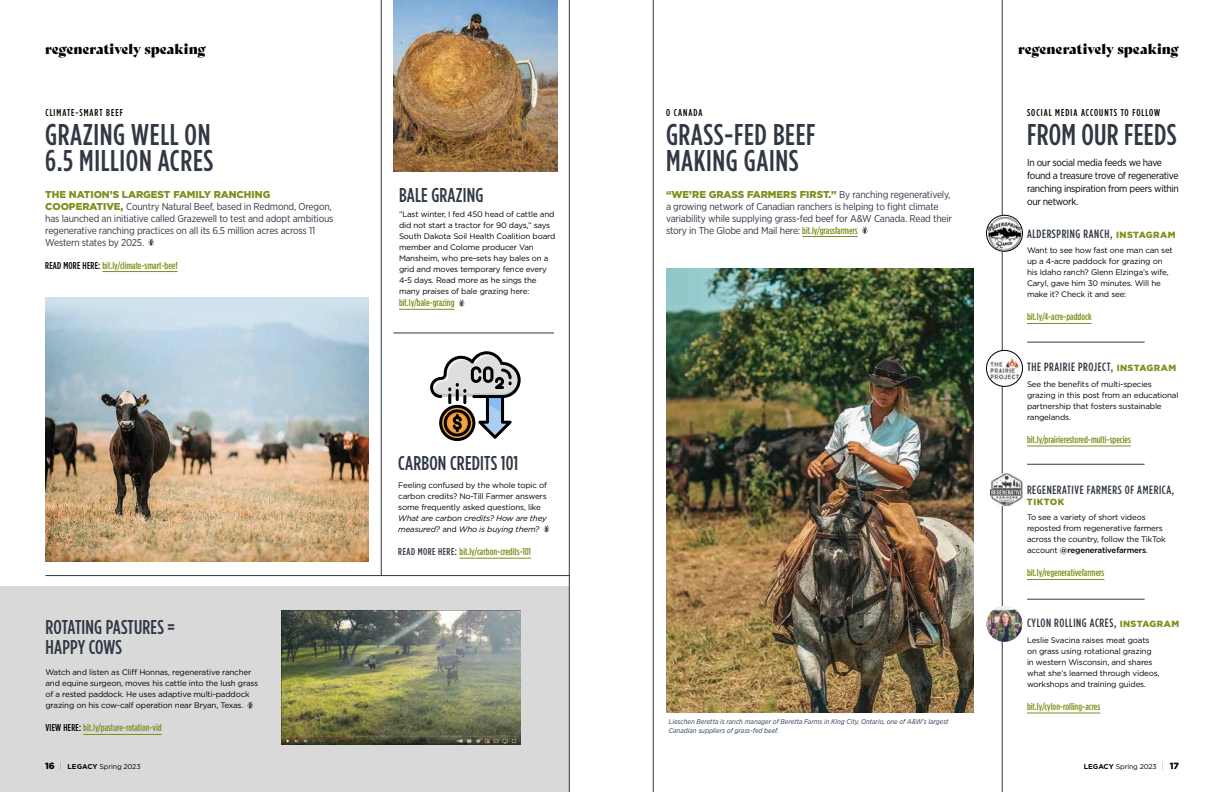
<style>
.page{position:relative;width:1224px;height:792px;background:#fff}
.page>*{position:absolute;margin:0;border:0;box-sizing:border-box;transform-origin:0 0}
.t1{font:500 30px/26px "Gotham Condensed";letter-spacing:.02em;color:#303843}
.t2{font:500 20px/20px "Gotham Condensed";letter-spacing:.01em;color:#303843}
.t3{font:14px "Bely Display";color:#000}
.t4{font:500 12px "Gotham Condensed";letter-spacing:.05em;color:#303843}
.t5{font:10px/12px "Gotham Narrow";letter-spacing:-.02em;color:#303843}
.t6{font:500 10px "Gotham Condensed";color:#7c901c}
.t7{font:10px/13px "Gotham Narrow";letter-spacing:-.03em;color:#000}
.t8{font:900 10px "Gotham";color:#7c901c}
.t9{font:500 10px "Gotham Condensed";letter-spacing:.1em;color:#000}
.t10{font:900 9px "Gotham";letter-spacing:.05em;color:#7c901c}
.t11{font:8px/11px "Gotham";letter-spacing:-.02em;color:#000}
.t12{font:italic 8px/11px "Gotham";letter-spacing:-.02em;color:#000}
.t13{font:italic 7px/9px "Gotham Narrow";color:#2f3f55}
.t14{font:7px "Gotham";letter-spacing:-.02em;color:#000}
.s1{font-family:"Gotham";font-weight:900;color:#7c901c}
.s2{color:#000}
.s3{font-family:"Gotham Narrow";font-weight:400;color:#303843}
.s4{font-family:"Gotham Condensed";font-weight:500;color:#7c901c}
.s5{font-weight:900;font-size:9px}
.s6{font-weight:100;font-size:9px}
.s7{font-weight:700}
.s8{font-style:normal}
.s9{color:#303843}
.s10{font-family:"Gotham";font-weight:900;font-size:9px;color:#7c901c}
.s11{font-weight:500}
</style>
<div class="page">
<hr style="left:653px;top:0;width:1px;height:792px;background:#303843">
<hr style="left:1002px;top:0;width:1px;height:792px;background:#303843">
<hr style="left:46px;top:575px;width:524px;height:1px;background:#303843">
<hr style="left:1027px;top:464px;width:118px;height:1px;background:#303843">
<hr style="left:1027px;top:342px;width:118px;height:1px;background:#303843">
<hr style="left:1027px;top:599px;width:118px;height:1px;background:#303843">
<div style="left:0;top:586px;width:569px;height:206px;background:#d9d9da"></div>
<hr style="left:569px;top:0;width:1px;height:792px;background:#303843">
<hr style="left:381px;top:0;width:1px;height:575px;background:#303843">
<hr style="left:83px;top:734px;width:79px;height:1px;background:#7c901c">
<svg style="left:248px;top:702px;width:5px;height:6px"></svg>
<hr style="left:399px;top:309px;width:56px;height:1px;background:#7c901c">
<svg style="left:459px;top:299px;width:5px;height:7px"></svg>
<img style="left:281px;top:611px;width:239px;height:134px">
<svg style="left:430px;top:351px;width:91px;height:90px"></svg>
<hr style="left:393px;top:333px;width:161px;height:1px;background:#303843">
<img style="left:666px;top:269px;width:307px;height:443px">
<hr style="left:1027px;top:323px;width:64px;height:1px;background:#7c901c">
<hr style="left:1027px;top:446px;width:104px;height:1px;background:#7c901c">
<hr style="left:1027px;top:579px;width:77px;height:1px;background:#7c901c">
<hr style="left:1027px;top:713px;width:73px;height:1px;background:#7c901c">
<img style="left:986px;top:606px;width:36px;height:36px;border-radius:18px">
<img style="left:986px;top:350px;width:36px;height:36px;border-radius:18px">
<div style="left:986px;top:350px;width:37px;height:37px;border:1px solid #000;border-radius:50%"></div>
<img style="left:986px;top:215px;width:36px;height:36px;border-radius:18px">
<div style="left:986px;top:215px;width:37px;height:36px;border:1px solid #000;border-radius:50%"></div>
<img style="left:990px;top:473px;width:32px;height:33px">
<img style="left:45px;top:297px;width:324px;height:264px">
<hr style="left:102px;top:271px;width:76px;height:1px;background:#7c901c">
<svg style="left:148px;top:239px;width:6px;height:7px"></svg>
<hr style="left:802px;top:236px;width:56px;height:1px;background:#7c901c">
<svg style="left:862px;top:227px;width:6px;height:7px"></svg>
<hr style="left:460px;top:558px;width:71px;height:1px;background:#7c901c">
<svg style="left:544px;top:525px;width:5px;height:7px"></svg>
<img style="left:393px;top:0;width:165px;height:171px">
<h3 class="t3" style="left:45px;top:38px;width:162px">regeneratively speaking</h3>
<p class="t9" style="left:45px;top:107px;width:79px">CLIMATE-SMART BEEF</p>
<p class="t9" style="left:666px;top:107px;width:38px">O CANADA</p>
<h1 class="t1" style="left:45px;top:122px;width:170px">GRAZING WELL ON<br>6.5 MILLION ACRES</h1>
<h1 class="t1" style="left:666px;top:122px;width:151px">GRASS-FED BEEF<br>MAKING GAINS</h1>
<p class="t8" style="left:45px;top:187px;width:227px">THE NATION’S LARGEST FAMILY RANCHING</p>
<p class="t5" style="left:45px;top:200px;width:290px"><span class="s1">COOPERATIVE,</span> Country Natural Beef, based in Redmond, Oregon, has launched an initiative called Grazewell to test and adopt ambitious regenerative ranching practices on all its 6.5 million acres across 11<br>Western states by 2025.</p>
<p class="t6" style="left:45px;top:259px;width:134px"><span class="s2">READ MORE HERE:</span> bit.ly/climate-smart-beef</p>
<h2 class="t2" style="left:399px;top:185px;width:86px">BALE GRAZING</h2>
<p class="t8" style="left:666px;top:187px;width:286px">“WE’RE GRASS FARMERS FIRST.” <span class="s3">By ranching regeneratively,</span></p>
<p class="t5" style="left:666px;top:200px;width:288px">a growing network of Canadian ranchers is helping to fight climate variability while supplying grass-fed beef for A&amp;W Canada. Read their story in The Globe and Mail here: <span class="s4">bit.ly/grassfarmers</span></p>
<p class="t11" style="left:399px;top:209px;width:158px">“Last winter, I fed 450 head of cattle and did not start a tractor for 90 days,” says South Dakota Soil Health Coalition board member and Colome producer Van Mansheim, who pre-sets hay bales on a grid and moves temporary fence every 4-5 days. Read more as he sings the many praises of bale grazing here:</p>
<p class="t6" style="left:399px;top:297px;width:57px">bit.ly/bale-grazing</p>
<h2 class="t2" style="left:398px;top:453px;width:122px">CARBON CREDITS 101</h2>
<h2 class="t2" style="left:46px;top:617px;width:131px">ROTATING PASTURES =<br>HAPPY COWS</h2>
<p class="t11" style="left:46px;top:667px;width:214px">Watch and listen as Cliff Honnas, regenerative rancher and equine surgeon, moves his cattle into the lush grass of a rested paddock. He uses adaptive multi-paddock grazing on his cow-calf operation near Bryan, Texas.</p>
<p class="t6" style="left:46px;top:722px;width:118px"><span class="s2">VIEW HERE:</span> bit.ly/pasture-rotation-vid</p>
<p class="t14" style="left:45px;top:762px;width:97px"><span class="s5">16</span> <span class="s6">|</span> <span class="s7">LEGACY</span> Spring 2023</p>
<p class="t11" style="left:398px;top:480px;width:150px;text-align:justify">Feeling confused by the whole topic of carbon credits? No-Till Farmer answers some frequently asked questions, like</p>
<p class="t12" style="left:398px;top:513px;width:150px">What are carbon credits? How are they measured? <span class="s8">and</span> Who is buying them?</p>
<p class="t6" style="left:398px;top:546px;width:134px"><span class="s9">READ MORE HERE:</span> bit.ly/carbon-credits-101</p>
<p class="t13" style="left:669px;top:717px;width:281px">Lieschen Beretta is ranch manager of Beretta Farms in King City, Ontario, one of A&amp;W’s largest<br>Canadian suppliers of grass-fed beef.</p>
<h3 class="t3" style="left:1018px;top:38px;width:162px">regeneratively speaking</h3>
<p class="t9" style="left:1027px;top:107px;width:135px">SOCIAL MEDIA ACCOUNTS TO FOLLOW</p>
<h1 class="t1" style="left:1027px;top:122px;width:151px">FROM OUR FEEDS</h1>
<p class="t7" style="left:1027px;top:156px;width:153px">In our social media feeds we have found a treasure trove of regenerative ranching inspiration from peers within our network.</p>
<h3 class="t4" style="left:1027px;top:227px;width:150px">ALDERSPRING RANCH, <span class="s10">INSTAGRAM</span></h3>
<p class="t11" style="left:1027px;top:245px;width:147px">Want to see how fast one man can set up a 4-acre paddock for grazing on his Idaho ranch? Glenn Elzinga’s wife,<br>Caryl, gave him 30 minutes. Will he make it? Check it and see:</p>
<p class="t6" style="left:1027px;top:311px;width:66px">bit.ly/4-acre-paddock</p>
<h3 class="t4" style="left:1027px;top:360px;width:151px">THE PRAIRIE PROJECT, <span class="s10">INSTAGRAM</span></h3>
<p class="t11" style="left:1027px;top:378px;width:153px">See the benefits of multi-species grazing in this post from an educational partnership that fosters sustainable rangelands.</p>
<p class="t6" style="left:1027px;top:434px;width:105px">bit.ly/prairierestored-multi-species</p>
<h3 class="t4" style="left:1027px;top:483px;width:149px">REGENERATIVE FARMERS OF AMERICA,</h3>
<p class="t10" style="left:1027px;top:496px;width:39px">TIKTOK</p>
<p class="t11" style="left:1027px;top:512px;width:140px">To see a variety of short videos reposted from regenerative farmers across the country, follow the TikTok account <span class="s11">@regenerativefarmers</span>.</p>
<p class="t6" style="left:1027px;top:567px;width:79px">bit.ly/regenerativefarmers</p>
<h3 class="t4" style="left:1027px;top:616px;width:154px">CYLON ROLLING ACRES, <span class="s10">INSTAGRAM</span></h3>
<p class="t11" style="left:1027px;top:634px;width:134px">Leslie Svacina raises meat goats on grass using rotational grazing in western Wisconsin, and shares what she’s learned through videos, workshops and training guides.</p>
<p class="t6" style="left:1027px;top:701px;width:75px">bit.ly/cylon-rolling-acres</p>
<p class="t14" style="left:1084px;top:762px;width:97px"><span class="s7">LEGACY</span> Spring 2023 <span class="s6">|</span> <span class="s5">17</span></p>
</div>
